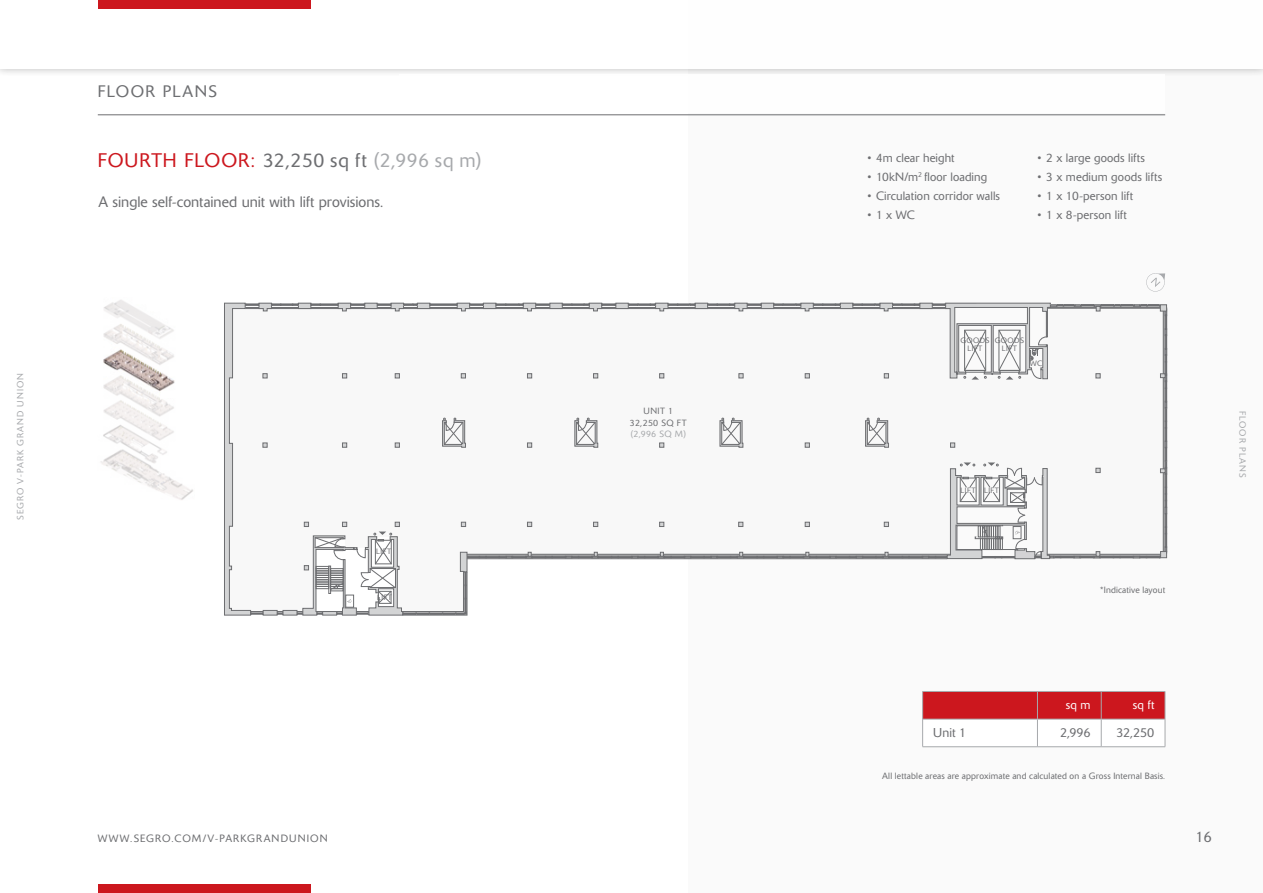
<style>
.page{position:relative;width:1263px;height:893px;background:#fff}
.page>*{position:absolute;margin:0;border:0;box-sizing:border-box;transform-origin:0 0}
.t1{font:300 19.5px "Delta BQ";letter-spacing:.045em;color:#cc171e}
.t2{font:300 16.5px "Delta BQ";letter-spacing:.085em;color:#6d6e71}
.t3{font:300 15px "Delta BQ";color:#6d6e71}
.t4{font:300 12.75px "Delta BQ";letter-spacing:-.005em;color:#6d6e71}
.t5{font:300 12px "Delta BQ";letter-spacing:.01em;color:#6d6e71}
.t6{font:300 12px "Delta BQ";color:#fff}
.t7{font:300 10.5px "Delta BQ";letter-spacing:.105em;color:#6d6e71}
.t8{font:300 9px "Delta BQ";letter-spacing:.02em;color:#6d6e71}
.t9{font:300 9px "Delta BQ";letter-spacing:.11em;color:#a7a9ac}
.t10{font:300 9px/11.6px "Delta BQ";letter-spacing:.05em;color:#6d6e71;text-align:center}
.t11{font:300 7.65px/7.6px "Delta BQ";letter-spacing:.06em;color:#6d6e71;text-align:center}
.s1{color:#6d6e71}
.s2{color:#a7a9ac}
</style>
<div class="page">
<div style="left:689px;top:0;width:574px;height:893px;background:#fafafa"></div>
<svg style="left:922px;top:691px;width:244px;height:56px"></svg>
<hr style="left:98px;top:115px;width:1067px;height:1px;background:#6d6e71">
<div style="left:98px;top:884px;width:212px;height:9px;background:#cc171e"></div>
<svg style="left:101px;top:300px;width:92px;height:200px"></svg>
<svg style="left:283px;top:309px;width:881px;height:301px"></svg>
<hr style="left:982px;top:556px;width:178px;height:1px;background:#6d6e71">
<hr style="left:952px;top:557px;width:208px;height:1px;background:#6d6e71">
<hr style="left:245px;top:307px;width:731px;height:1px;background:#6d6e71">
<hr style="left:245px;top:308px;width:707px;height:1px;background:#6d6e71">
<hr style="left:245px;top:304px;width:731px;height:1px;background:#6d6e71">
<hr style="left:245px;top:305px;width:731px;height:1px;background:#6d6e71">
<div style="left:761px;top:303px;width:13px;height:6px;background:#d3d4d5"></div>
<div style="left:761px;top:303px;width:13px;height:6px;border:1px solid #6d6e71"></div>
<div style="left:695px;top:303px;width:13px;height:6px;background:#d3d4d5"></div>
<div style="left:695px;top:303px;width:13px;height:6px;border:1px solid #6d6e71"></div>
<div style="left:616px;top:303px;width:12px;height:6px;background:#d3d4d5"></div>
<div style="left:616px;top:303px;width:12px;height:6px;border:1px solid #6d6e71"></div>
<div style="left:840px;top:303px;width:13px;height:6px;background:#d3d4d5"></div>
<div style="left:840px;top:303px;width:13px;height:6px;border:1px solid #6d6e71"></div>
<div style="left:920px;top:303px;width:12px;height:6px;background:#d3d4d5"></div>
<div style="left:919px;top:303px;width:13px;height:6px;border:1px solid #6d6e71"></div>
<div style="left:550px;top:303px;width:12px;height:6px;background:#d3d4d5"></div>
<div style="left:550px;top:303px;width:12px;height:6px;border:1px solid #6d6e71"></div>
<div style="left:483px;top:303px;width:13px;height:6px;background:#d3d4d5"></div>
<div style="left:483px;top:303px;width:13px;height:6px;border:1px solid #6d6e71"></div>
<div style="left:417px;top:303px;width:13px;height:6px;background:#d3d4d5"></div>
<div style="left:417px;top:303px;width:13px;height:6px;border:1px solid #6d6e71"></div>
<div style="left:365px;top:303px;width:12px;height:6px;background:#d3d4d5"></div>
<div style="left:364px;top:303px;width:13px;height:6px;border:1px solid #6d6e71"></div>
<div style="left:298px;top:303px;width:13px;height:6px;background:#d3d4d5"></div>
<div style="left:298px;top:303px;width:13px;height:6px;border:1px solid #6d6e71"></div>
<svg style="left:729px;top:303px;width:19px;height:8px"></svg>
<svg style="left:650px;top:303px;width:19px;height:8px"></svg>
<svg style="left:584px;top:303px;width:19px;height:8px"></svg>
<svg style="left:456px;top:303px;width:15px;height:8px"></svg>
<svg style="left:337px;top:303px;width:15px;height:8px"></svg>
<svg style="left:390px;top:303px;width:15px;height:8px"></svg>
<svg style="left:518px;top:303px;width:18px;height:8px"></svg>
<svg style="left:796px;top:303px;width:18px;height:8px"></svg>
<svg style="left:875px;top:303px;width:19px;height:8px"></svg>
<hr style="left:468px;top:556px;width:478px;height:1px;background:#6d6e71">
<hr style="left:468px;top:557px;width:478px;height:1px;background:#6d6e71">
<hr style="left:1165px;top:307px;width:1px;height:245px;background:#6d6e71">
<hr style="left:1166px;top:307px;width:1px;height:245px;background:#6d6e71">
<hr style="left:467px;top:558px;width:480px;height:1px;background:#6d6e71">
<hr style="left:467px;top:554px;width:483px;height:1px;background:#6d6e71">
<hr style="left:467px;top:555px;width:480px;height:1px;background:#6d6e71">
<div style="left:283px;top:610px;width:14px;height:5px;background:#d3d4d5"></div>
<div style="left:283px;top:610px;width:14px;height:5px;border:1px solid #6d6e71"></div>
<svg style="left:803px;top:552px;width:14px;height:6px"></svg>
<svg style="left:737px;top:552px;width:7px;height:6px"></svg>
<svg style="left:657px;top:552px;width:8px;height:6px"></svg>
<svg style="left:591px;top:552px;width:8px;height:6px"></svg>
<svg style="left:525px;top:552px;width:8px;height:6px"></svg>
<svg style="left:876px;top:552px;width:14px;height:6px"></svg>
<hr style="left:1164px;top:307px;width:1px;height:245px;background:#6d6e71">
<hr style="left:1163px;top:307px;width:1px;height:245px;background:#6d6e71">
<hr style="left:1047px;top:555px;width:113px;height:1px;background:#6d6e71">
<hr style="left:1047px;top:554px;width:113px;height:1px;background:#6d6e71">
<div style="left:1050px;top:305px;width:111px;height:1px;border:1px solid #6d6e71"></div>
<hr style="left:1051px;top:306px;width:109px;height:1px;background:#6d6e71">
<hr style="left:1050px;top:304px;width:110px;height:1px;background:#6d6e71">
<hr style="left:1048px;top:307px;width:113px;height:1px;background:#6d6e71">
<hr style="left:1048px;top:308px;width:113px;height:1px;background:#6d6e71">
<svg style="left:1093px;top:551px;width:8px;height:7px"></svg>
<svg style="left:1160px;top:461px;width:5px;height:14px"></svg>
<svg style="left:1160px;top:373px;width:6px;height:9px"></svg>
<svg style="left:1094px;top:305px;width:7px;height:6px"></svg>
<svg style="left:1159px;top:546px;width:8px;height:12px"></svg>
<svg style="left:1159px;top:305px;width:7px;height:11px"></svg>
<div style="left:1160px;top:305px;width:7px;height:6px;border:1px solid #6d6e71"></div>
<svg style="left:865px;top:418px;width:24px;height:30px"></svg>
<svg style="left:719px;top:418px;width:24px;height:30px"></svg>
<svg style="left:574px;top:418px;width:24px;height:30px"></svg>
<svg style="left:442px;top:418px;width:24px;height:30px"></svg>
<svg style="left:945px;top:303px;width:112px;height:77px"></svg>
<svg style="left:946px;top:462px;width:115px;height:97px"></svg>
<svg style="left:739px;top:373px;width:4px;height:5px"></svg>
<svg style="left:805px;top:373px;width:5px;height:5px"></svg>
<svg style="left:884px;top:373px;width:5px;height:5px"></svg>
<svg style="left:659px;top:373px;width:5px;height:5px"></svg>
<svg style="left:593px;top:373px;width:5px;height:5px"></svg>
<svg style="left:527px;top:373px;width:5px;height:5px"></svg>
<svg style="left:461px;top:373px;width:5px;height:5px"></svg>
<svg style="left:395px;top:373px;width:5px;height:5px"></svg>
<svg style="left:342px;top:373px;width:5px;height:5px"></svg>
<svg style="left:805px;top:443px;width:5px;height:4px"></svg>
<svg style="left:1096px;top:373px;width:4px;height:5px"></svg>
<svg style="left:1096px;top:468px;width:4px;height:5px"></svg>
<svg style="left:950px;top:443px;width:5px;height:4px"></svg>
<svg style="left:659px;top:443px;width:5px;height:4px"></svg>
<svg style="left:527px;top:443px;width:5px;height:4px"></svg>
<svg style="left:395px;top:443px;width:5px;height:4px"></svg>
<svg style="left:342px;top:443px;width:5px;height:4px"></svg>
<svg style="left:224px;top:303px;width:59px;height:313px"></svg>
<svg style="left:805px;top:522px;width:5px;height:5px"></svg>
<svg style="left:884px;top:522px;width:5px;height:5px"></svg>
<svg style="left:738px;top:522px;width:5px;height:5px"></svg>
<svg style="left:659px;top:522px;width:5px;height:5px"></svg>
<svg style="left:527px;top:522px;width:5px;height:5px"></svg>
<svg style="left:593px;top:522px;width:5px;height:5px"></svg>
<svg style="left:297px;top:522px;width:171px;height:94px"></svg>
<svg style="left:1146px;top:273px;width:19px;height:19px"></svg>
<div style="left:0;top:0;width:1263px;height:78px;background:#000;opacity:.33"></div>
<div style="left:0;top:0;width:1263px;height:68px;background:#fff"></div>
<div style="left:400px;top:75px;width:765px;height:38px;background:#fff"></div>
<div style="left:98px;top:0;width:212px;height:9px;background:#cc171e"></div>
<p class="t9" style="left:15px;top:520px;width:148px;rotate:-90deg">SEGRO V-PARK GRAND UNION</p>
<h2 class="t2" style="left:98px;top:81px;width:121px">FLOOR PLANS</h2>
<h1 class="t1" style="left:98px;top:148px;width:385px">FOURTH FLOOR: <span class="s1">32,250 sq ft</span> <span class="s2">(2,996 sq m)</span></h1>
<p class="t3" style="left:99px;top:193px;width:286px">A single self-contained unit with lift provisions.</p>
<p class="t5" style="left:867px;top:150px;width:88px">• 4m clear height</p>
<p class="t5" style="left:867px;top:169px;width:121px">• 10kN/m<sup>2</sup> floor loading</p>
<p class="t5" style="left:867px;top:189px;width:134px">• Circulation corridor walls</p>
<p class="t5" style="left:867px;top:208px;width:49px">• 1 x WC</p>
<p class="t5" style="left:1037px;top:150px;width:109px">• 2 x large goods lifts</p>
<p class="t5" style="left:1037px;top:169px;width:126px">• 3 x medium goods lifts</p>
<p class="t5" style="left:1037px;top:189px;width:97px">• 1 x 10-person lift</p>
<p class="t5" style="left:1037px;top:208px;width:91px">• 1 x 8-person lift</p>
<p class="t11" style="left:376px;top:547px;width:16px">LIFT</p>
<p class="t11" style="left:377px;top:593px;width:16px">LIFT</p>
<p class="t10" style="left:630px;top:405px;width:58px">UNIT 1<br>32,250 SQ FT</p>
<p class="t9" style="left:631px;top:429px;width:56px">(2,996 SQ M)</p>
<p class="t11" style="left:960px;top:337px;width:31px">GOODS<br>LIFT</p>
<p class="t11" style="left:995px;top:337px;width:31px">GOODS<br>LIFT</p>
<p class="t11" style="left:1030px;top:360px;width:14px">WC</p>
<p class="t11" style="left:961px;top:486px;width:40px">LIFT LIFT</p>
<p class="t8" style="left:1100px;top:585px;width:67px">*Indicative layout</p>
<p class="t9" style="left:1248px;top:411px;width:68px;rotate:90deg">FLOOR PLANS</p>
<p class="t6" style="left:1066px;top:698px;width:26px">sq m</p>
<p class="t6" style="left:1133px;top:698px;width:23px">sq ft</p>
<p class="t4" style="left:933px;top:725px;width:35px">Unit 1</p>
<p class="t4" style="left:1060px;top:725px;width:32px">2,996</p>
<p class="t4" style="left:1116px;top:725px;width:39px">32,250</p>
<p class="t8" style="left:882px;top:770px;width:284px">All lettable areas are approximate and calculated on a Gross Internal Basis.</p>
<p class="t7" style="left:98px;top:832px;width:231px">WWW.SEGRO.COM/V-PARKGRANDUNION</p>
<p class="t3" style="left:1195px;top:828px;width:18px">16</p>
</div>
